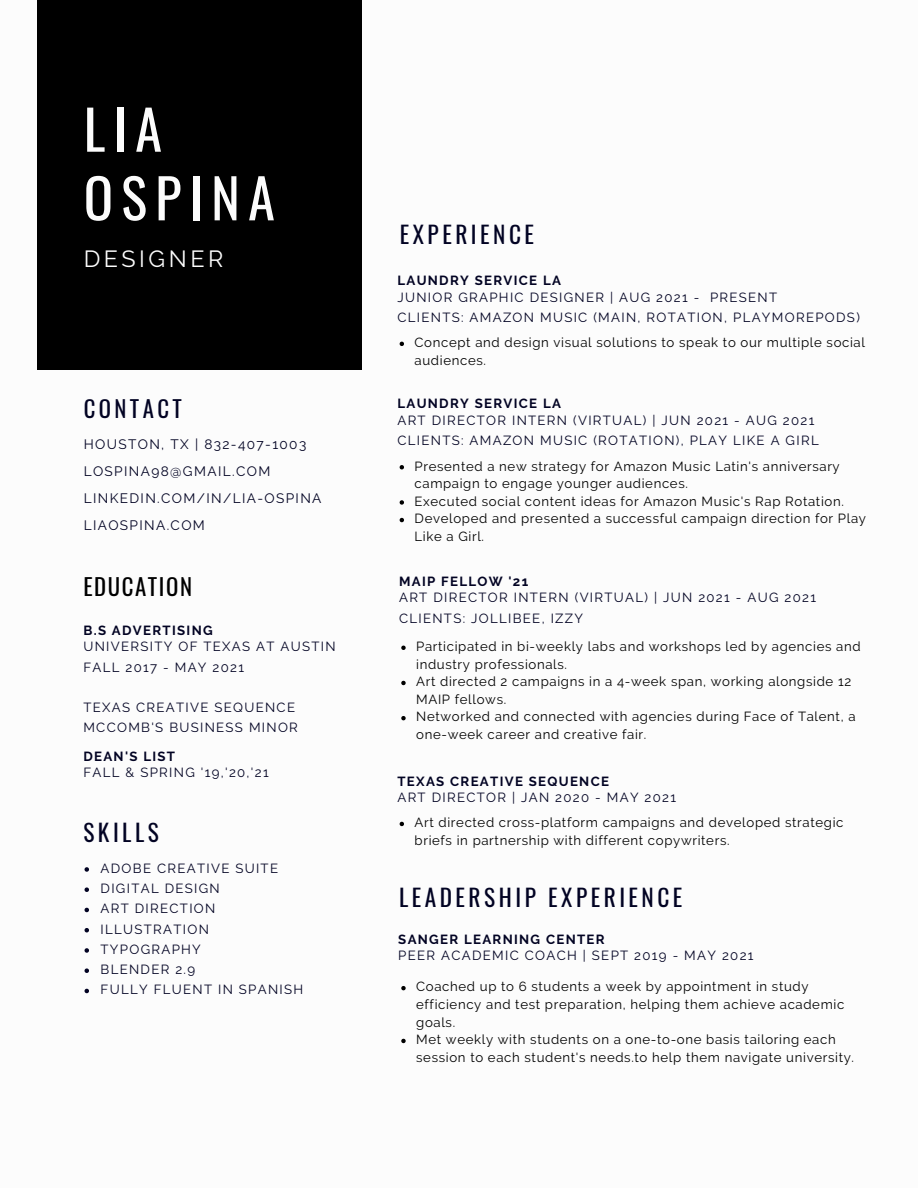
<style>
.page{position:relative;width:918px;height:1188px;background:#fff}
.page>*{position:absolute;margin:0;border:0;box-sizing:border-box;transform-origin:0 0}
.t1{font:54.45px "Oswald";letter-spacing:.15em;color:#fcfcfc}
.t2{font:23.4px "Oswald";letter-spacing:.15em;color:#020323}
.t3{font:23.4px "Raleway";letter-spacing:.15em;color:#fcfcfc}
.t4{font:22.8px "Oswald";letter-spacing:.07em;color:#000}
.t5{font:22.8px "Oswald";letter-spacing:.15em;color:#020323}
.t6{font:13.65px "Raleway";letter-spacing:.1em;color:#020323}
.t7{font:13.2px/17.5px "Raleway";letter-spacing:.05em;color:#000}
.t8{font:13.2px/20.2px "Raleway";letter-spacing:.1em;color:#020323}
.t9{font:700 13.2px "Raleway";letter-spacing:.1em;color:#020323}
</style>
<div class="page">
<div style="left:38px;top:0;width:324px;height:369px;background:#000"></div>
<svg style="left:85px;top:867px;width:4px;height:5px"></svg>
<svg style="left:85px;top:887px;width:4px;height:5px"></svg>
<svg style="left:85px;top:908px;width:4px;height:4px"></svg>
<svg style="left:85px;top:928px;width:4px;height:4px"></svg>
<svg style="left:85px;top:948px;width:4px;height:5px"></svg>
<svg style="left:85px;top:968px;width:4px;height:5px"></svg>
<svg style="left:85px;top:989px;width:4px;height:4px"></svg>
<svg style="left:401px;top:986px;width:5px;height:4px"></svg>
<svg style="left:401px;top:1039px;width:5px;height:4px"></svg>
<svg style="left:400px;top:822px;width:4px;height:4px"></svg>
<svg style="left:401px;top:646px;width:5px;height:4px"></svg>
<svg style="left:401px;top:681px;width:5px;height:4px"></svg>
<svg style="left:401px;top:716px;width:5px;height:4px"></svg>
<svg style="left:400px;top:465px;width:4px;height:4px"></svg>
<svg style="left:400px;top:500px;width:4px;height:5px"></svg>
<svg style="left:400px;top:518px;width:4px;height:4px"></svg>
<svg style="left:400px;top:342px;width:4px;height:4px"></svg>
<p class="t1" style="left:84px;top:87px;width:80px">LIA</p>
<p class="t1" style="left:84px;top:155px;width:193px">OSPINA</p>
<p class="t3" style="left:84px;top:245px;width:141px">DESIGNER</p>
<p class="t5" style="left:84px;top:391px;width:100px">CONTACT</p>
<p class="t6" style="left:84px;top:436px;width:224px">HOUSTON, TX | 832-407-1003</p>
<p class="t6" style="left:84px;top:463px;width:188px">LOSPINA98@GMAIL.COM</p>
<p class="t6" style="left:84px;top:490px;width:239px">LINKEDIN.COM/IN/LIA-OSPINA</p>
<p class="t6" style="left:84px;top:517px;width:123px">LIAOSPINA.COM</p>
<p class="t4" style="left:83px;top:568px;width:110px">EDUCATION</p>
<p class="t9" style="left:83px;top:623px;width:131px">B.S ADVERTISING</p>
<p class="t8" style="left:83px;top:637px;width:254px">UNIVERSITY OF TEXAS AT AUSTIN<br>FALL 2017 - MAY 2021</p>
<p class="t8" style="left:83px;top:697px;width:213px">TEXAS CREATIVE SEQUENCE</p>
<p class="t8" style="left:83px;top:718px;width:216px">MCCOMB'S BUSINESS MINOR</p>
<p class="t9" style="left:83px;top:748px;width:93px">DEAN'S LIST</p>
<p class="t8" style="left:83px;top:762px;width:187px">FALL &amp; SPRING '19,'20,'21</p>
<p class="t2" style="left:83px;top:814px;width:77px">SKILLS</p>
<p class="t8" style="left:101px;top:858px;width:179px">ADOBE CREATIVE SUITE</p>
<p class="t8" style="left:101px;top:878px;width:121px">DIGITAL DESIGN</p>
<p class="t8" style="left:101px;top:899px;width:116px">ART DIRECTION</p>
<p class="t8" style="left:101px;top:919px;width:110px">ILLUSTRATION</p>
<p class="t8" style="left:101px;top:939px;width:102px">TYPOGRAPHY</p>
<p class="t8" style="left:101px;top:959px;width:96px">BLENDER 2.9</p>
<p class="t8" style="left:101px;top:980px;width:204px">FULLY FLUENT IN SPANISH</p>
<p class="t2" style="left:400px;top:216px;width:136px">EXPERIENCE</p>
<p class="t9" style="left:397px;top:273px;width:165px">LAUNDRY SERVICE LA</p>
<p class="t8" style="left:397px;top:287px;width:381px">JUNIOR GRAPHIC DESIGNER | AUG 2021 - PRESENT</p>
<p class="t8" style="left:397px;top:307px;width:464px">CLIENTS: AMAZON MUSIC (MAIN, ROTATION, PLAYMOREPODS)</p>
<p class="t7" style="left:415px;top:334px;width:452px">Concept and design visual solutions to speak to our multiple social audiences.</p>
<p class="t9" style="left:397px;top:396px;width:165px">LAUNDRY SERVICE LA</p>
<p class="t8" style="left:397px;top:410px;width:418px">ART DIRECTOR INTERN (VIRTUAL) | JUN 2021 - AUG 2021</p>
<p class="t8" style="left:397px;top:430px;width:423px">CLIENTS: AMAZON MUSIC (ROTATION), PLAY LIKE A GIRL</p>
<p class="t7" style="left:415px;top:457px;width:427px">Presented a new strategy for Amazon Music Latin's anniversary campaign to engage younger audiences.</p>
<p class="t7" style="left:415px;top:492px;width:431px">Executed social content ideas for Amazon Music's Rap Rotation.</p>
<p class="t7" style="left:415px;top:510px;width:453px">Developed and presented a successful campaign direction for Play<br>Like a Girl.</p>
<p class="t9" style="left:399px;top:574px;width:131px">MAIP FELLOW '21</p>
<p class="t8" style="left:399px;top:588px;width:418px">ART DIRECTOR INTERN (VIRTUAL) | JUN 2021 - AUG 2021</p>
<p class="t8" style="left:399px;top:608px;width:186px">CLIENTS: JOLLIBEE, IZZY</p>
<p class="t7" style="left:416px;top:638px;width:446px">Participated in bi-weekly labs and workshops led by agencies and industry professionals.</p>
<p class="t7" style="left:416px;top:673px;width:437px">Art directed 2 campaigns in a 4-week span, working alongside 12<br>MAIP fellows.</p>
<p class="t7" style="left:416px;top:708px;width:441px">Networked and connected with agencies during Face of Talent, a one-week career and creative fair.</p>
<p class="t9" style="left:397px;top:773px;width:213px">TEXAS CREATIVE SEQUENCE</p>
<p class="t8" style="left:397px;top:787px;width:280px">ART DIRECTOR | JAN 2020 - MAY 2021</p>
<p class="t7" style="left:415px;top:814px;width:430px">Art directed cross-platform campaigns and developed strategic briefs in partnership with different copywriters.</p>
<p class="t2" style="left:399px;top:879px;width:285px">LEADERSHIP EXPERIENCE</p>
<p class="t9" style="left:398px;top:931px;width:208px">SANGER LEARNING CENTER</p>
<p class="t8" style="left:398px;top:945px;width:357px">PEER ACADEMIC COACH | SEPT 2019 - MAY 2021</p>
<p class="t7" style="left:416px;top:978px;width:430px">Coached up to 6 students a week by appointment in study efficiency and test preparation, helping them achieve academic goals.</p>
<p class="t7" style="left:416px;top:1031px;width:439px">Met weekly with students on a one-to-one basis tailoring each session to each student's needs.to help them navigate university.</p>
</div>
